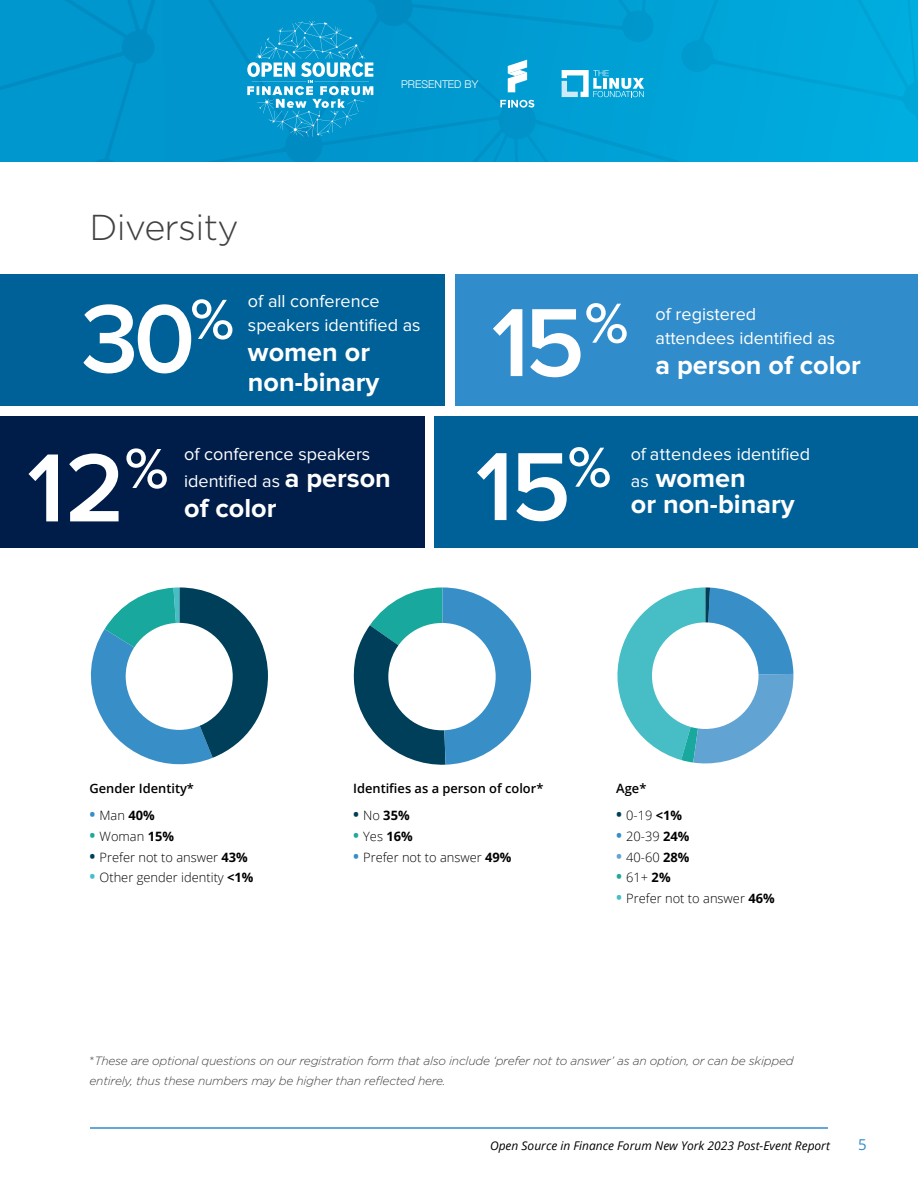
<style>
.page{position:relative;width:918px;height:1188px;background:#fff}
.page>*{position:absolute;margin:0;border:0;box-sizing:border-box;transform-origin:0 0}
.Bullet_List{font:600 100.35px "Proxima Nova";letter-spacing:-.04em;color:#fff}
.Bullet_List-2{font:600 58.5px "Proxima Nova";color:#fff}
.t1{font:300 36px "Gotham";letter-spacing:-.02em;color:#414042}
.Body_Copy{font:700 27px "Proxima Nova";color:#fff}
.Bullet_List-3{font:700 27px/26.4px "Proxima Nova";color:#fff}
.Body_Copy-2{font:18px/24px "Proxima Nova";color:#fff}
.Bullet_List-4{font:18px "Proxima Nova";letter-spacing:.01em;color:#fff}
.t2{font:15px "Open Sans";color:#308ccb}
.SP_BodyCopy{font:300 12.9px "Open Sans";color:#000}
.SP_Testimonial{font:600 12.9px "Open Sans";color:#000}
.SP_BodyCopy-2{font:700 12.9px "Open Sans";color:#000}
.t3{font:italic 300 12px/19.5px "Gotham";letter-spacing:-.02em;color:#414042}
.t4{font:italic 12px "Open Sans";color:#000}
.t5{font:300 10.65px "Helvetica Neue";color:#fff}
.s1{font-weight:700;font-size:27px}
.s2{font-weight:400;font-size:18px}
.s3{font-weight:700;font-size:15.75px;color:#348fc9}
.s4{font-weight:700}
.s5{font-weight:700;font-size:15.75px;color:#20a89d}
.s6{font-weight:700;font-size:15.75px;color:#003f58}
.s7{font-weight:700;font-size:15.75px;color:#44bfc7}
.s8{font-size:15.75px;color:#003f58}
.s9{font-weight:300}
.s10{font-weight:700;font-size:15.75px;color:#60a5d4}
.s11{font-style:normal}
</style>
<div class="page">
<hr style="left:90px;top:1127px;width:738px;height:2px;background:#308ccb">
<div style="left:0;top:0;width:918px;height:162px;background:#00a8db"></div>
<svg style="left:0;top:0;width:670px;height:162px"></svg>
<div style="left:0;top:416px;width:424px;height:132px;background:#001d4a"></div>
<div style="left:0;top:274px;width:445px;height:132px;background:#006098"></div>
<div style="left:455px;top:274px;width:463px;height:132px;background:#308ccb"></div>
<div style="left:434px;top:416px;width:484px;height:132px;background:#006098"></div>
<svg style="left:90px;top:587px;width:178px;height:178px"></svg>
<div style="left:126px;top:623px;width:107px;height:107px;background:#fff;border-radius:50%"></div>
<svg style="left:353px;top:587px;width:178px;height:178px"></svg>
<div style="left:388px;top:623px;width:108px;height:107px;background:#fff;border-radius:50%"></div>
<svg style="left:617px;top:587px;width:177px;height:177px"></svg>
<div style="left:652px;top:622px;width:107px;height:107px;background:#fff;border-radius:50%"></div>
<p class="t5" style="left:401px;top:75px;width:79px">PRESENTED BY</p>
<p class="t1" style="left:90px;top:205px;width:151px">Diversity</p>
<p class="Bullet_List-2" style="left:190px;top:293px;width:45px">%</p>
<p class="Bullet_List" style="left:81px;top:293px;width:116px">30</p>
<p class="Body_Copy-2" style="left:248px;top:290px;width:174px">of all conference speakers identified as</p>
<p class="Body_Copy" style="left:248px;top:340px;width:124px">women or</p>
<p class="Body_Copy" style="left:248px;top:370px;width:133px">non-binary</p>
<p class="Bullet_List-2" style="left:585px;top:296px;width:45px">%</p>
<p class="Bullet_List" style="left:491px;top:297px;width:95px">15</p>
<p class="Body_Copy-2" style="left:656px;top:303px;width:181px">of registered attendees identified as</p>
<p class="Body_Copy" style="left:656px;top:353px;width:207px">a person of color</p>
<p class="Bullet_List" style="left:27px;top:442px;width:143px">12<sup>%</sup></p>
<p class="Body_Copy-2" style="left:184px;top:441px;width:208px;line-height:27px">of conference speakers identified as <span class="s1">a person</span></p>
<p class="Body_Copy" style="left:184px;top:496px;width:94px">of color</p>
<p class="Bullet_List" style="left:475px;top:441px;width:137px">15<sup>%</sup></p>
<p class="Bullet_List-4" style="left:631px;top:446px;width:181px">of attendees identified</p>
<p class="Bullet_List-3" style="left:631px;top:466px;width:165px"><span class="s2">as</span> women<br>or non-binary</p>
<p class="SP_Testimonial" style="left:90px;top:779px;width:106px">Gender Identity*</p>
<p class="SP_BodyCopy" style="left:90px;top:807px;width:67px"><span class="s3">•</span> Man <span class="s4">40%</span></p>
<p class="SP_BodyCopy" style="left:90px;top:827px;width:86px"><span class="s5">•</span> Woman <span class="s4">15%</span></p>
<p class="SP_BodyCopy" style="left:90px;top:848px;width:160px"><span class="s6">•</span> Prefer not to answer <span class="s4">43%</span></p>
<p class="SP_BodyCopy" style="left:90px;top:869px;width:166px"><span class="s7">•</span> Other gender identity <span class="s4">&lt;1%</span></p>
<p class="SP_Testimonial" style="left:353px;top:779px;width:192px">Identifies as a person of color*</p>
<p class="SP_BodyCopy-2" style="left:353px;top:807px;width:58px"><span class="s8">•</span> <span class="s9">No</span> 35%</p>
<p class="SP_BodyCopy" style="left:353px;top:827px;width:61px"><span class="s5">•</span> Yes <span class="s4">16%</span></p>
<p class="SP_BodyCopy" style="left:353px;top:848px;width:160px"><span class="s3">•</span> Prefer not to answer <span class="s4">49%</span></p>
<p class="SP_Testimonial" style="left:616px;top:779px;width:32px">Age*</p>
<p class="SP_BodyCopy" style="left:616px;top:807px;width:67px"><span class="s6">•</span> 0-19 <span class="s4">&lt;1%</span></p>
<p class="SP_BodyCopy" style="left:616px;top:827px;width:75px"><span class="s3">•</span> 20-39 <span class="s4">24%</span></p>
<p class="SP_BodyCopy" style="left:616px;top:848px;width:75px"><span class="s10">•</span> 40-60 <span class="s4">28%</span></p>
<p class="SP_BodyCopy" style="left:616px;top:869px;width:56px"><span class="s5">•</span> 61+ <span class="s4">2%</span></p>
<p class="SP_BodyCopy" style="left:616px;top:889px;width:160px"><span class="s7">•</span> Prefer not to answer <span class="s4">46%</span></p>
<p class="t3" style="left:90px;top:1051px;width:706px"><span class="s11">*</span>These are optional questions on our registration form that also include ‘prefer not to answer’ as an option, or can be skipped entirely, thus these numbers may be higher than reflected here.</p>
<p class="t4" style="left:490px;top:1137px;width:341px">Open Source in Finance Forum New York 2023 Post-Event Report</p>
<p class="t2" style="left:858px;top:1134px;width:10px">5</p>
</div>
